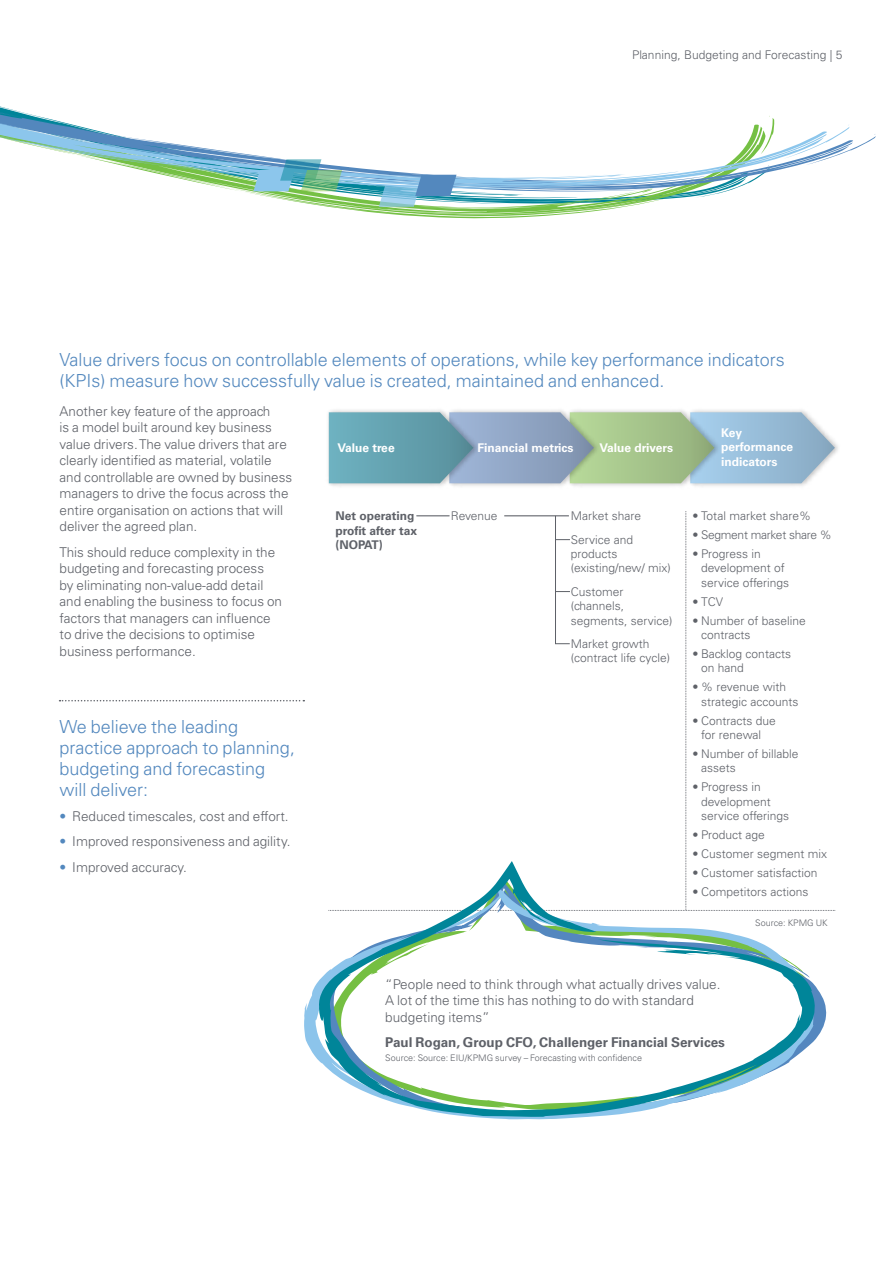
<style>
.page{position:relative;width:893px;height:1263px;background:#fff}
.page>*{position:absolute;margin:0;border:0;box-sizing:border-box;transform-origin:0 0}
.t1{font:300 18px/21px "Univers LT Std";color:#5388be}
.t2{font:300 13.5px/16.5px "Univers LT Std";color:#5e6168}
.t3{font:700 13.5px "Univers LT Std";color:#5e6168}
.t4{font:300 12px/14.4px "Univers LT Std";color:#5e6168}
.t5{font:700 12px/14.4px "Univers LT Std";color:#fff}
.t6{font:700 12px/14.4px "Univers LT Std";color:#5e6168}
.t7{font:300 12px "Univers LT Std";letter-spacing:-.025em;color:#5e6168}
.t8{font:300 9px "Univers LT Std";color:#5e6168}
.s1{color:#5388be}
</style>
<div class="page">
<svg style="left:0;top:106px;width:876px;height:112px"></svg>
<img style="left:723px;top:410px;width:115px;height:76px">
<svg style="left:416px;top:512px;width:420px;height:399px"></svg>
<svg style="left:329px;top:412px;width:506px;height:71px;background:#8fb4b8"></svg>
<svg style="left:815px;top:881px;width:11px;height:159px"></svg>
<svg style="left:304px;top:980px;width:281px;height:139px"></svg>
<svg style="left:319px;top:861px;width:496px;height:256px"></svg>
<svg style="left:60px;top:700px;width:244px;height:1px"></svg>
<p class="t4" style="left:632px;top:48px;width:212px">Planning, Budgeting and Forecasting | 5</p>
<h1 class="t1" style="left:60px;top:349px;width:727px">Value drivers focus on controllable elements of operations, while key performance indicators (KPIs) measure how successfully value is created, maintained and enhanced.</h1>
<p class="t2" style="left:60px;top:403px;width:234px">Another key feature of the approach<br>is a model built around key business value drivers. The value drivers that are clearly identified as material, volatile and controllable are owned by business managers to drive the focus across the entire organisation on actions that will deliver the agreed plan.</p>
<p class="t2" style="left:60px;top:544px;width:224px">This should reduce complexity in the budgeting and forecasting process<br>by eliminating non-value-add detail and enabling the business to focus on factors that managers can influence to drive the decisions to optimise business performance.</p>
<h1 class="t1" style="left:60px;top:716px;width:237px">We believe the leading practice approach to planning, budgeting and forecasting will deliver:</h1>
<p class="t2" style="left:60px;top:807px;width:231px"><span class="s1">•</span> Reduced timescales, cost and effort.</p>
<p class="t2" style="left:60px;top:833px;width:233px"><span class="s1">•</span> Improved responsiveness and agility.</p>
<p class="t2" style="left:60px;top:858px;width:129px"><span class="s1">•</span> Improved accuracy.</p>
<p class="t5" style="left:337px;top:441px;width:59px">Value tree</p>
<p class="t5" style="left:477px;top:441px;width:98px">Financial metrics</p>
<p class="t5" style="left:600px;top:441px;width:75px">Value drivers</p>
<p class="t6" style="left:335px;top:509px;width:81px">Net operating</p>
<p class="t4" style="left:451px;top:509px;width:48px">Revenue</p>
<p class="t6" style="left:335px;top:523px;width:83px">profit after tax (NOPAT)</p>
<p class="t4" style="left:571px;top:504px;width:72px;line-height:23.4px">Market share<br>Service and</p>
<p class="t4" style="left:571px;top:547px;width:102px">products (existing/new/ mix)</p>
<p class="t4" style="left:571px;top:584px;width:103px">Customer (channels, segments, service)</p>
<p class="t4" style="left:571px;top:637px;width:101px">Market growth (contract life cycle)</p>
<p class="t5" style="left:721px;top:425px;width:73px">Key performance indicators</p>
<p class="t4" style="left:693px;top:509px;width:120px">• Total market share%</p>
<p class="t7" style="left:693px;top:528px;width:141px">• Segment market share %</p>
<p class="t4" style="left:701px;top:547px;width:90px;text-indent:-9px">• Progress in development of service offerings</p>
<p class="t4" style="left:693px;top:594px;width:32px">• TCV</p>
<p class="t4" style="left:701px;top:613px;width:106px;text-indent:-9px">• Number of baseline contracts</p>
<p class="t4" style="left:701px;top:646px;width:92px;text-indent:-9px">• Backlog contacts on hand</p>
<p class="t4" style="left:701px;top:680px;width:99px;text-indent:-9px">• % revenue with strategic accounts</p>
<p class="t4" style="left:693px;top:713px;width:85px;text-align:center">• Contracts due for renewal</p>
<p class="t4" style="left:701px;top:746px;width:99px;text-indent:-9px">• Number of billable assets</p>
<p class="t4" style="left:701px;top:780px;width:90px;text-indent:-9px">• Progress in development service offerings</p>
<p class="t4" style="left:693px;top:827px;width:74px">• Product age</p>
<p class="t4" style="left:693px;top:846px;width:136px">• Customer segment mix</p>
<p class="t4" style="left:693px;top:865px;width:126px">• Customer satisfaction</p>
<p class="t4" style="left:693px;top:884px;width:117px">• Competitors actions</p>
<p class="t8" style="left:755px;top:917px;width:74px">Source: KPMG UK</p>
<p class="t2" style="left:385px;top:976px;width:337px">“People need to think through what actually drives value.<br>A lot of the time this has nothing to do with standard budgeting items”</p>
<p class="t3" style="left:385px;top:1034px;width:341px">Paul Rogan, Group CFO, Challenger Financial Services</p>
<p class="t8" style="left:385px;top:1052px;width:258px">Source: Source: EIU/KPMG survey – Forecasting with confidence</p>
</div>
